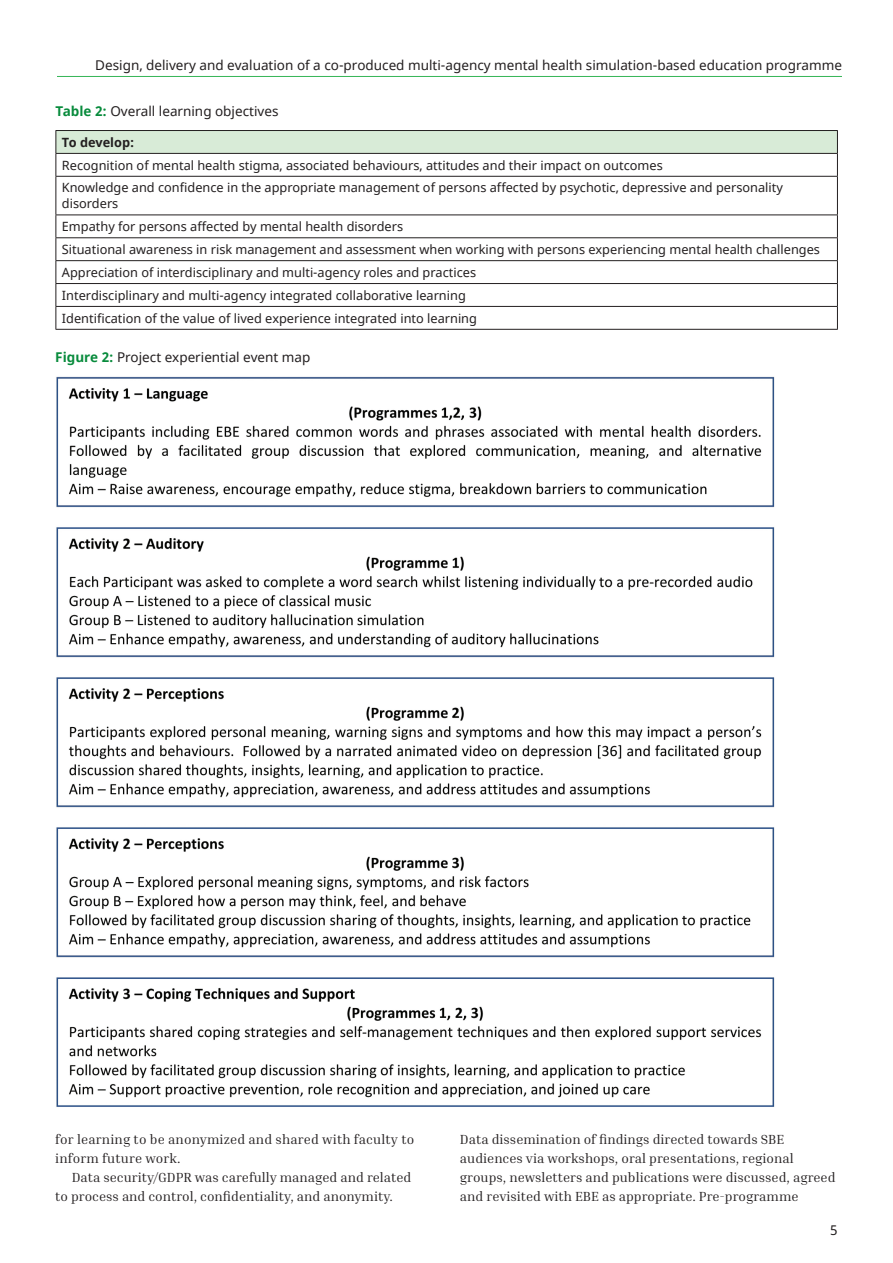
<style>
.page{position:relative;width:893px;height:1263px;background:#fff}
.page>*{position:absolute;margin:0;border:0;box-sizing:border-box;transform-origin:0 0}
.t1{font:13.5px/18.8px "Inria Serif";color:#231f20}
.t2{font:13.5px "Noto Sans";color:#231f20}
.t3{font:12.75px/22.8px "Noto Sans";color:#231f20}
.t4{font:700 12.75px "Noto Sans";color:#231f20}
.s1{font-weight:700;color:#088b3c}
</style>
<div class="page">
<hr style="left:57px;top:76px;width:785px;height:1px;background:#36b557">
<img style="left:56px;top:376px;width:719px;height:731px">
<div style="left:56px;top:131px;width:781px;height:22px;background:#d8ebd7"></div>
<hr style="left:56px;top:130px;width:782px;height:1px;background:#231f20">
<hr style="left:56px;top:153px;width:782px;height:1px;background:#231f20">
<svg style="left:56px;top:131px;width:1px;height:45px"></svg>
<svg style="left:837px;top:131px;width:1px;height:45px"></svg>
<hr style="left:56px;top:176px;width:782px;height:1px;background:#231f20">
<hr style="left:56px;top:177px;width:1px;height:38px;background:#231f20">
<hr style="left:837px;top:177px;width:1px;height:38px;background:#231f20">
<hr style="left:56px;top:215px;width:782px;height:1px;background:#231f20">
<hr style="left:56px;top:237px;width:782px;height:1px;background:#231f20">
<hr style="left:56px;top:260px;width:782px;height:1px;background:#231f20">
<hr style="left:56px;top:283px;width:782px;height:1px;background:#231f20">
<svg style="left:56px;top:215px;width:1px;height:114px"></svg>
<svg style="left:837px;top:215px;width:1px;height:114px"></svg>
<hr style="left:56px;top:329px;width:782px;height:1px;background:#231f20">
<hr style="left:56px;top:306px;width:782px;height:1px;background:#231f20">
<p class="t2" style="left:95px;top:56px;width:748px">Design, delivery and evaluation of a co-produced multi-agency mental health simulation-based education programme</p>
<p class="t2" style="left:56px;top:101px;width:224px"><span class="s1">Table 2:</span> Overall learning objectives</p>
<p class="t4" style="left:62px;top:133px;width:74px">To develop:</p>
<p class="t3" style="left:62px;top:154px;width:723px">Recognition of mental health stigma, associated behaviours, attitudes and their impact on outcomes<br>Knowledge and confidence in the appropriate management of persons affected by psychotic, depressive and personality</p>
<p class="t3" style="left:62px;top:193px;width:760px">disorders<br>Empathy for persons affected by mental health disorders<br>Situational awareness in risk management and assessment when working with persons experiencing mental health challenges Appreciation of interdisciplinary and multi-agency roles and practices<br>Interdisciplinary and multi-agency integrated collaborative learning<br>Identification of the value of lived experience integrated into learning</p>
<p class="t2" style="left:55px;top:348px;width:257px"><span class="s1">Figure 2:</span> Project experiential event map</p>
<p class="t1" style="left:55px;top:1130px;width:360px">for learning to be anonymized and shared with faculty to inform future work.</p>
<p class="t1" style="left:55px;top:1167px;width:358px;text-indent:16px">Data security/GDPR was carefully managed and related to process and control, confidentiality, and anonymity.</p>
<p class="t1" style="left:460px;top:1130px;width:377px">Data dissemination of findings directed towards SBE audiences via workshops, oral presentations, regional groups, newsletters and publications were discussed, agreed and revisited with EBE as appropriate. Pre-programme</p>
<p class="t2" style="left:830px;top:1221px;width:9px">5</p>
</div>
